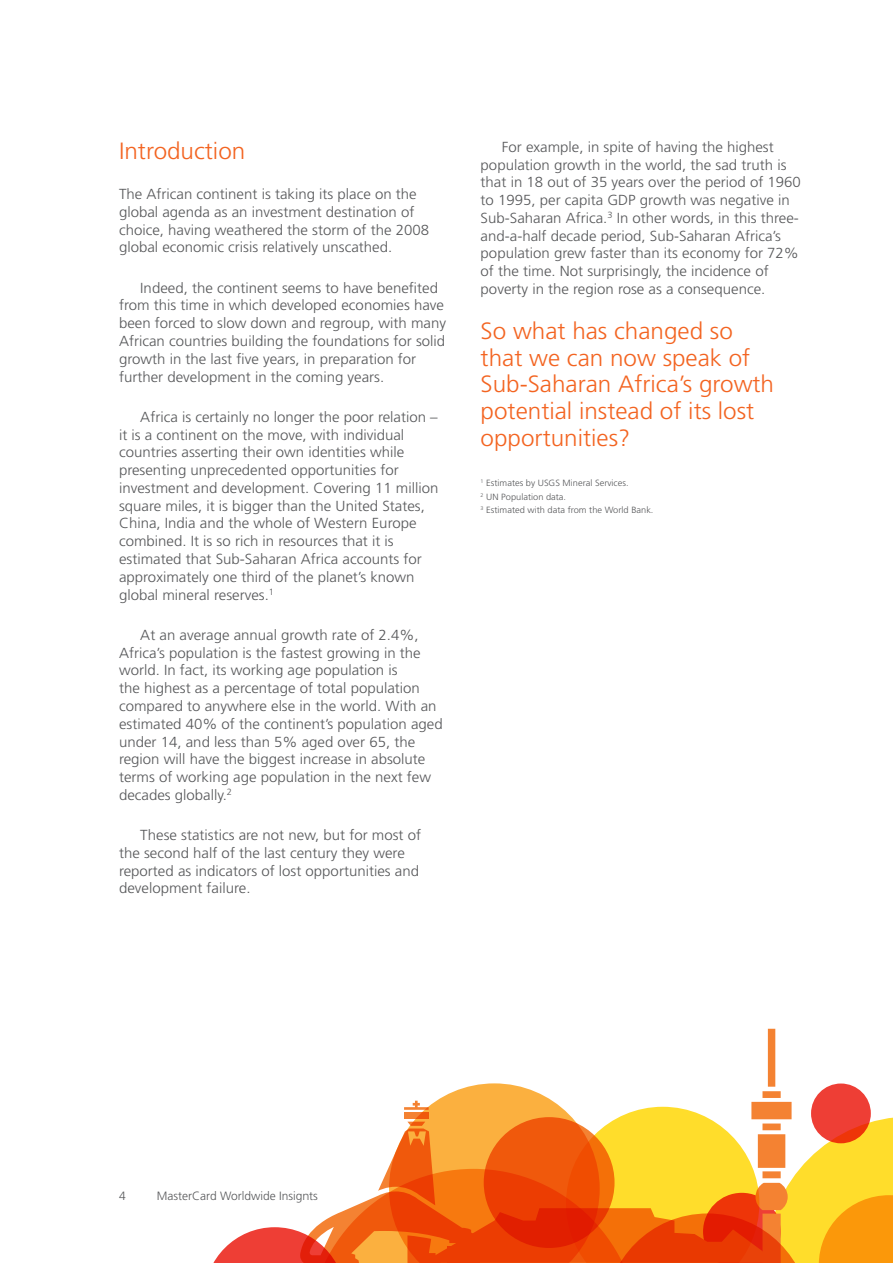
<style>
.page{position:relative;width:893px;height:1263px;background:#fff}
.page>*{position:absolute;margin:0;border:0;box-sizing:border-box;transform-origin:0 0}
.t1{font:300 23.55px/26.7px "Frutiger";color:#f36421}
.t2{font:300 14.55px/17.7px "Frutiger";color:#57585a}
.t3{font:300 12px "Frutiger";color:#57585a}
.t4{font:300 9px/13.5px "Frutiger";color:#57585a}
</style>
<div class="page">
<svg style="left:213px;top:1029px;width:680px;height:234px"></svg>
<svg style="left:484px;top:1117px;width:130px;height:131px;background:#ec4605"></svg>
<p class="t1" style="left:119px;top:137px;width:128px">Introduction</p>
<p class="t2" style="left:119px;top:185px;width:311px">The African continent is taking its place on the global agenda as an investment destination of choice, having weathered the storm of the 2008 global economic crisis relatively unscathed.</p>
<p class="t2" style="left:119px;top:279px;width:329px;text-indent:21px">Indeed, the continent seems to have benefited from this time in which developed economies have been forced to slow down and regroup, with many African countries building the foundations for solid growth in the last five years, in preparation for further development in the coming years.</p>
<p class="t2" style="left:119px;top:408px;width:321px;text-indent:21px">Africa is certainly no longer the poor relation – it is a continent on the move, with individual countries asserting their own identities while presenting unprecedented opportunities for investment and development. Covering 11 million square miles, it is bigger than the United States, China, India and the whole of Western Europe combined. It is so rich in resources that it is estimated that Sub-Saharan Africa accounts for approximately one third of the planet’s known global mineral reserves.<sup>1</sup></p>
<p class="t2" style="left:119px;top:626px;width:325px;text-indent:21px">At an average annual growth rate of 2.4%, Africa’s population is the fastest growing in the world. In fact, its working age population is<br>the highest as a percentage of total population compared to anywhere else in the world. With an estimated 40% of the continent’s population aged under 14, and less than 5% aged over 65, the region will have the biggest increase in absolute terms of working age population in the next few decades globally.<sup>2</sup></p>
<p class="t2" style="left:119px;top:826px;width:304px;text-indent:21px">These statistics are not new, but for most of the second half of the last century they were reported as indicators of lost opportunities and development failure.</p>
<p class="t2" style="left:481px;top:138px;width:322px;text-indent:21px">For example, in spite of having the highest population growth in the world, the sad truth is that in 18 out of 35 years over the period of 1960 to 1995, per capita GDP growth was negative in Sub-Saharan Africa.<sup>3</sup> In other words, in this three&shy;and-a-half decade period, Sub-Saharan Africa’s population grew faster than its economy for 72% of the time. Not surprisingly, the incidence of poverty in the region rose as a consequence.</p>
<p class="t1" style="left:481px;top:317px;width:295px">So what has changed so that we can now speak of<br>Sub-Saharan Africa’s growth potential instead of its lost opportunities?</p>
<p class="t4" style="left:481px;top:476px;width:174px"><sup>1</sup> Estimates by USGS Mineral Services.<br><sup>2</sup> UN Population data.<br><sup>3</sup> Estimated with data from the World Bank.</p>
<p class="t3" style="left:119px;top:1189px;width:8px">4</p>
<p class="t3" style="left:157px;top:1189px;width:162px">MasterCard Worldwide Insignts</p>
</div>
